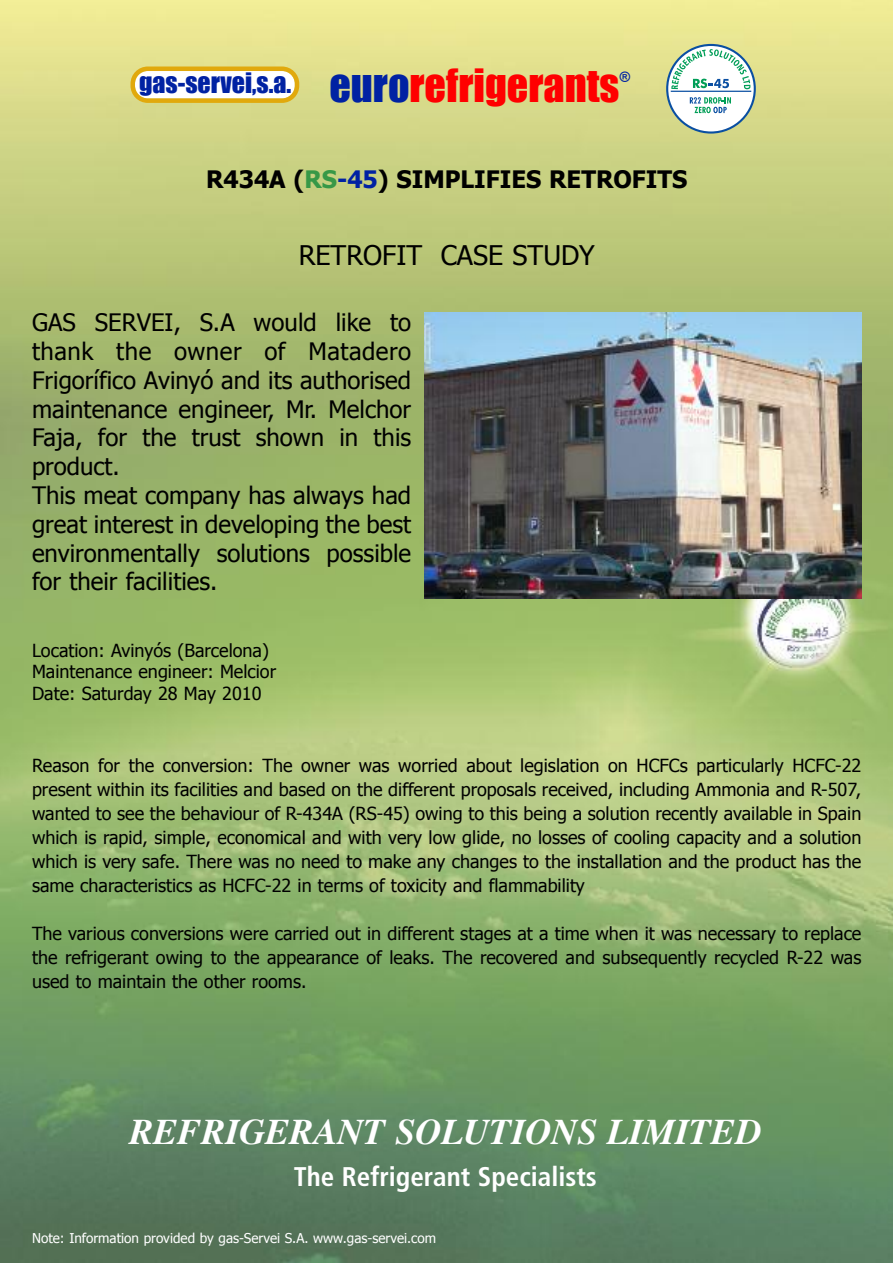
<style>
.page{position:relative;width:893px;height:1263px;background:#fff}
.page>*{position:absolute;margin:0;border:0;box-sizing:border-box;transform-origin:0 0}
.t1{font:42.15px "Impact";color:#f00}
.t2{font:italic 700 36px "Times";color:#fff}
.t3{font:700 condensed 27px "Frutiger";color:#fff}
.t4{font:27px "Tahoma";color:#000}
.t5{font:25.95px "Impact";color:#0022a3}
.t6{font:24px/28.8px "Tahoma";color:#000}
.t7{font:700 24px "Tahoma";color:#000}
.t8{font:18px/24px "Tahoma";color:#000;text-align:justify}
.t9{font:14.1px "Impact";color:#0022a3}
.t10{font:13.5px "Tahoma";color:#fff}
.s1{color:#0022a3}
.s2{color:#379847}
</style>
<div class="page">
<img style="left:0;top:0;width:893px;height:1263px">
<img style="left:424px;top:312px;width:438px;height:286px">
<svg style="left:666px;top:44px;width:90px;height:90px"></svg>
<svg style="left:130px;top:67px;width:169px;height:36px"></svg>
<h3 class="t5" style="left:139px;top:67px;width:154px">GAS-SERVEI,S.A.</h3>
<h1 class="t1" style="left:329px;top:59px;width:292px"><span class="s1">EURO</span>REFRIGERANTS</h1>
<p class="t9" style="left:619px;top:67px;width:13px">®</p>
<h3 class="t7" style="left:206px;top:164px;width:483px">R434A (<span class="s2">RS</span><span class="s1">-45</span>) SIMPLIFIES REtRoFItS</h3>
<h3 class="t4" style="left:299px;top:238px;width:297px">RETROFIT CASE STUDY</h3>
<p class="t6" style="left:32px;top:307px;width:381px">GAS SERVEI, S.A would like to thank the owner of Matadero<br>Frigorífico Avinyó and its authorised maintenance engineer, Mr. Melchor<br>Faja, for the trust shown in this product.<br>This meat company has always had great interest in developing the best environmentally solutions possible for their facilities.</p>
<p class="t8" style="left:32px;top:639px;width:246px;line-height:21.6px;text-align:left">Location: Avinyós (Barcelona)<br>Maintenance engineer: Melcior<br>Date: Saturday 28 May 2010</p>
<p class="t8" style="left:32px;top:753px;width:831px">Reason for the conversion: The owner was worried about legislation on HCFCs particularly HCFC-22 present within its facilities and based on the different proposals received, including Ammonia and R-507, wanted to see the behaviour of R-434A (RS-45) owing to this being a solution recently available in Spain which is rapid, simple, economical and with very low glide, no losses of cooling capacity and a solution which is very safe. There was no need to make any changes to the installation and the product has the same characteristics as HCFC-22 in terms of toxicity and flammability</p>
<p class="t8" style="left:32px;top:921px;width:831px">The various conversions were carried out in different stages at a time when it was necessary to replace the refrigerant owing to the appearance of leaks. The recovered and subsequently recycled R-22 was used to maintain the other rooms.</p>
<h2 class="t2" style="left:129px;top:1117px;width:633px">REFRIGERANT SOLUTIONS LIMITED</h2>
<h3 class="t3" style="left:294px;top:1166px;width:305px">The Refrigerant Specialists</h3>
<p class="t10" style="left:32px;top:1229px;width:406px">Note: Information provided by gas-Servei S.A. www.gas-servei.com</p>
</div>
